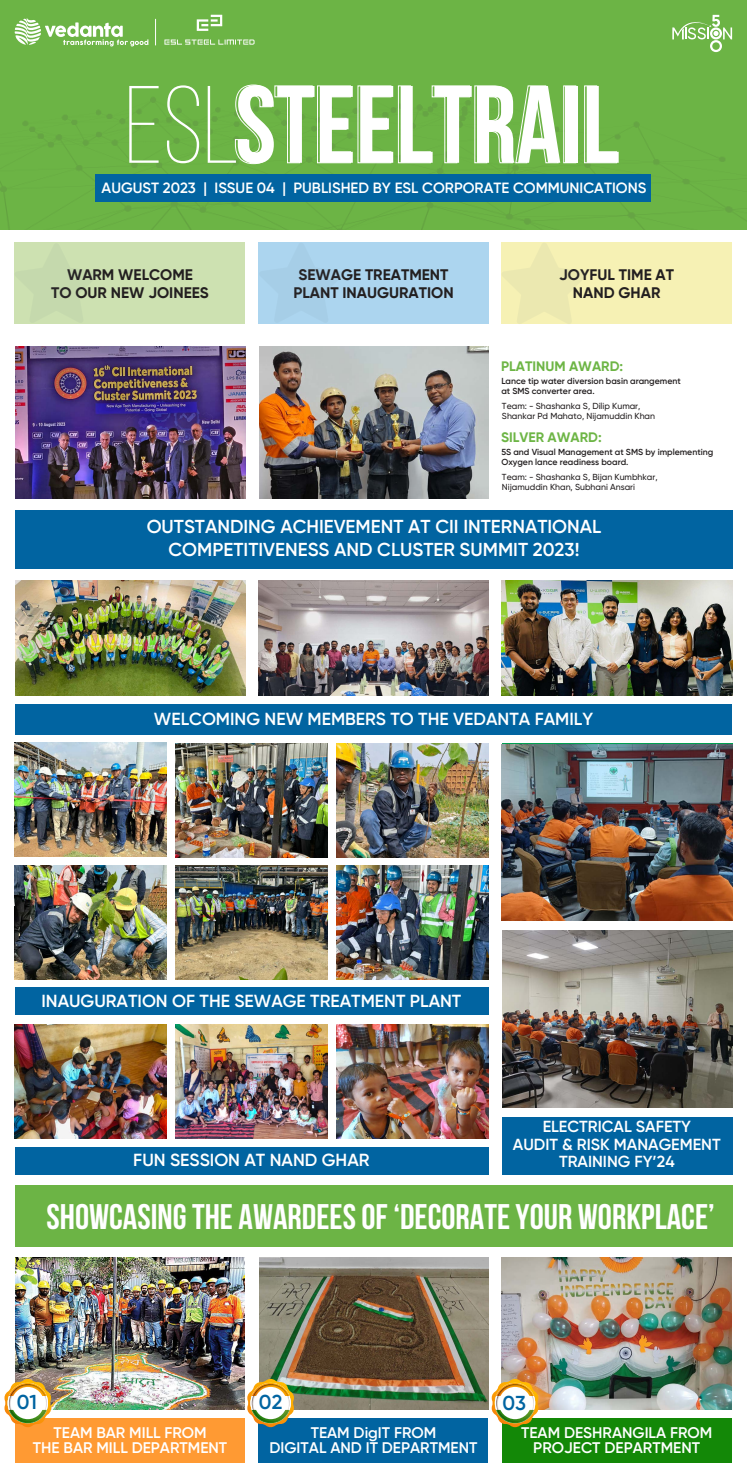
<style>
.page{position:relative;width:747px;height:1474px;background:#fff}
.page>*{position:absolute;margin:0;border:0;box-sizing:border-box;transform-origin:0 0}
.t1{font:700 109.75px "Bebas Neue";color:#fff}
.t2{font:700 35.62px "Bebas Neue";color:#fff}
.t3{font:600 20.12px "Gilroy";color:#0164a1}
.t4{font:600 18.75px/22.5px "Gilroy";color:#fff;text-align:center}
.t5{font:600 17.5px "Gilroy";color:#fff}
.t6{font:600 16px/17.5px "Gilroy";color:#fff;text-align:center}
.t7{font:600 15.38px/15.2px "Gilroy";color:#fff;text-align:center}
.t8{font:700 15.25px/17.9px "Gilroy";color:#231f20;text-align:center}
.t9{font:600 14.88px "Gilroy";color:#fff}
.t10{font:700 13.75px "Gilroy";color:#6db545}
.t11{font:600 8.75px/10px "Gilroy";color:#231f20}
.t12{font:500 8.75px/10.1px "Gilroy";color:#231f20}
.s1{font-weight:300}
</style>
<div class="page">
<div style="left:15px;top:987px;width:473px;height:28px;background:#0164a1"></div>
<div style="left:502px;top:1117px;width:229px;height:58px;background:#0164a1"></div>
<div style="left:15px;top:510px;width:717px;height:59px;background:#0164a1"></div>
<div style="left:0;top:0;width:746px;height:229px;background:#6cb445"></div>
<div style="left:96px;top:174px;width:555px;height:28px;background:#0164a1"></div>
<svg style="left:234px;top:84px;width:117px;height:80px;background:#78b955"></svg>
<svg style="left:357px;top:85px;width:34px;height:78px;background:#7aba58"></svg>
<svg style="left:397px;top:85px;width:161px;height:79px;background:#78b955"></svg>
<div style="left:563px;top:86px;width:13px;height:77px;border:1px solid #fff"></div>
<svg style="left:583px;top:85px;width:34px;height:78px;background:#77b953"></svg>
<svg style="left:155px;top:19px;width:1px;height:26px"></svg>
<svg style="left:15px;top:18px;width:133px;height:28px"></svg>
<svg style="left:197px;top:15px;width:25px;height:16px"></svg>
<svg style="left:164px;top:39px;width:90px;height:6px"></svg>
<svg style="left:672px;top:13px;width:59px;height:39px;background:#89c36a"></svg>
<div style="left:15px;top:243px;width:230px;height:81px;background:#cde1b1"></div>
<div style="left:258px;top:243px;width:230px;height:81px;background:#acd5ef"></div>
<div style="left:501px;top:243px;width:230px;height:81px;background:#f6f1b4"></div>
<img style="left:502px;top:931px;width:230px;height:176px">
<img style="left:501px;top:744px;width:231px;height:177px">
<svg style="left:502px;top:243px;width:85px;height:81px"></svg>
<div style="left:15px;top:704px;width:716px;height:30px;background:#0164a1"></div>
<img style="left:15px;top:580px;width:230px;height:115px">
<img style="left:258px;top:580px;width:230px;height:115px">
<img style="left:501px;top:580px;width:230px;height:115px">
<img style="left:16px;top:347px;width:229px;height:151px">
<img style="left:259px;top:347px;width:229px;height:151px">
<img style="left:15px;top:743px;width:152px;height:114px">
<img style="left:175px;top:743px;width:152px;height:114px">
<img style="left:175px;top:865px;width:152px;height:114px">
<img style="left:336px;top:743px;width:152px;height:114px">
<img style="left:336px;top:865px;width:152px;height:114px">
<img style="left:15px;top:865px;width:152px;height:114px">
<div style="left:15px;top:1147px;width:473px;height:28px;background:#0164a1"></div>
<div style="left:15px;top:1185px;width:717px;height:62px;background:#6cb445"></div>
<div style="left:15px;top:1418px;width:230px;height:44px;background:#ff9a33"></div>
<div style="left:258px;top:1418px;width:230px;height:44px;background:#0164a1"></div>
<div style="left:501px;top:1418px;width:230px;height:44px;background:#138807"></div>
<img style="left:175px;top:1025px;width:152px;height:114px">
<img style="left:336px;top:1024px;width:152px;height:114px">
<img style="left:15px;top:1025px;width:152px;height:114px">
<img style="left:16px;top:1258px;width:229px;height:151px">
<img style="left:501px;top:1258px;width:230px;height:151px">
<img style="left:259px;top:1258px;width:229px;height:151px">
<svg style="left:4px;top:1379px;width:48px;height:48px"></svg>
<svg style="left:9px;top:1384px;width:38px;height:38px"></svg>
<div style="left:12px;top:1387px;width:32px;height:32px;background:#fff;border-radius:50%"></div>
<svg style="left:247px;top:1379px;width:47px;height:48px"></svg>
<svg style="left:252px;top:1384px;width:37px;height:38px"></svg>
<div style="left:254px;top:1387px;width:33px;height:32px;background:#fff;border-radius:50%"></div>
<svg style="left:491px;top:1379px;width:48px;height:48px"></svg>
<svg style="left:496px;top:1384px;width:37px;height:38px"></svg>
<div style="left:498px;top:1387px;width:33px;height:32px;background:#fff;border-radius:50%"></div>
<h1 class="t1" style="left:125px;top:65px;width:496px"><span class="s1">ESL</span>STEELTRAIL</h1>
<h3 class="t9" style="left:102px;top:178px;width:546px">AUGUST 2023 | ISSUE 04 | PUBLISHED BY ESL CORPORATE COMMUNICATIONS</h3>
<h3 class="t8" style="left:51px;top:265px;width:159px">WARM WELCOME<br>TO OUR NEW JOINEES</h3>
<h3 class="t8" style="left:293px;top:265px;width:162px">SEWAGE TREATMENT<br>PLANT INAUGURATION</h3>
<h3 class="t8" style="left:559px;top:265px;width:116px">JOYFUL TIME AT<br>NAND GHAR</h3>
<h3 class="t10" style="left:501px;top:357px;width:124px">PLATINUM AWARD:</h3>
<p class="t11" style="left:501px;top:376px;width:181px">Lance tip water diversion basin arangement at SMS converter area.</p>
<p class="t12" style="left:501px;top:400px;width:154px">Team: - Shashanka S, Dilip Kumar,<br>Shankar Pd Mahato, Nijamuddin Khan</p>
<h3 class="t10" style="left:501px;top:429px;width:102px">SILVER AWARD:</h3>
<p class="t11" style="left:501px;top:447px;width:213px">5S and Visual Management at SMS by implementing<br>Oxygen lance readiness board.</p>
<p class="t12" style="left:501px;top:471px;width:157px">Team: - Shashanka S, Bijan Kumbhkar,<br>Nijamuddin Khan, Subhani Ansari</p>
<h3 class="t4" style="left:147px;top:515px;width:456px">OUTSTANDING ACHIEVEMENT AT CII INTERNATIONAL<br>COMPETITIVENESS AND CLUSTER SUMMIT 2023!</h3>
<h3 class="t5" style="left:154px;top:708px;width:440px">WELCOMING NEW MEMBERS TO THE VEDANTA FAMILY</h3>
<h3 class="t5" style="left:41px;top:989px;width:421px">INAUGURATION OF THE SEWAGE TREATMENT PLANT</h3>
<h3 class="t5" style="left:133px;top:1149px;width:238px">FUN SESSION AT NAND GHAR</h3>
<h3 class="t6" style="left:512px;top:1118px;width:209px">ELECTRICAL SAFETY<br>AUDIT &amp; RISK MANAGEMENT<br>TRAINING FY’24</h3>
<h2 class="t2" style="left:46px;top:1197px;width:669px">SHOWCASING THE AWARDEES OF ‘DECORATE YOUR WORKPLACE’</h2>
<h3 class="t3" style="left:17px;top:1389px;width:22px">01</h3>
<h3 class="t3" style="left:259px;top:1389px;width:25px">02</h3>
<h3 class="t3" style="left:502px;top:1390px;width:25px">03</h3>
<h3 class="t7" style="left:33px;top:1425px;width:196px">TEAM BAR MILL FROM<br>THE BAR MILL DEPARTMENT</h3>
<h3 class="t7" style="left:269px;top:1425px;width:209px">TEAM DigIT FROM<br>DIGITAL AND IT DEPARTMENT</h3>
<h3 class="t7" style="left:521px;top:1425px;width:192px">TEAM DESHRANGILA FROM<br>PROJECT DEPARTMENT</h3>
</div>
